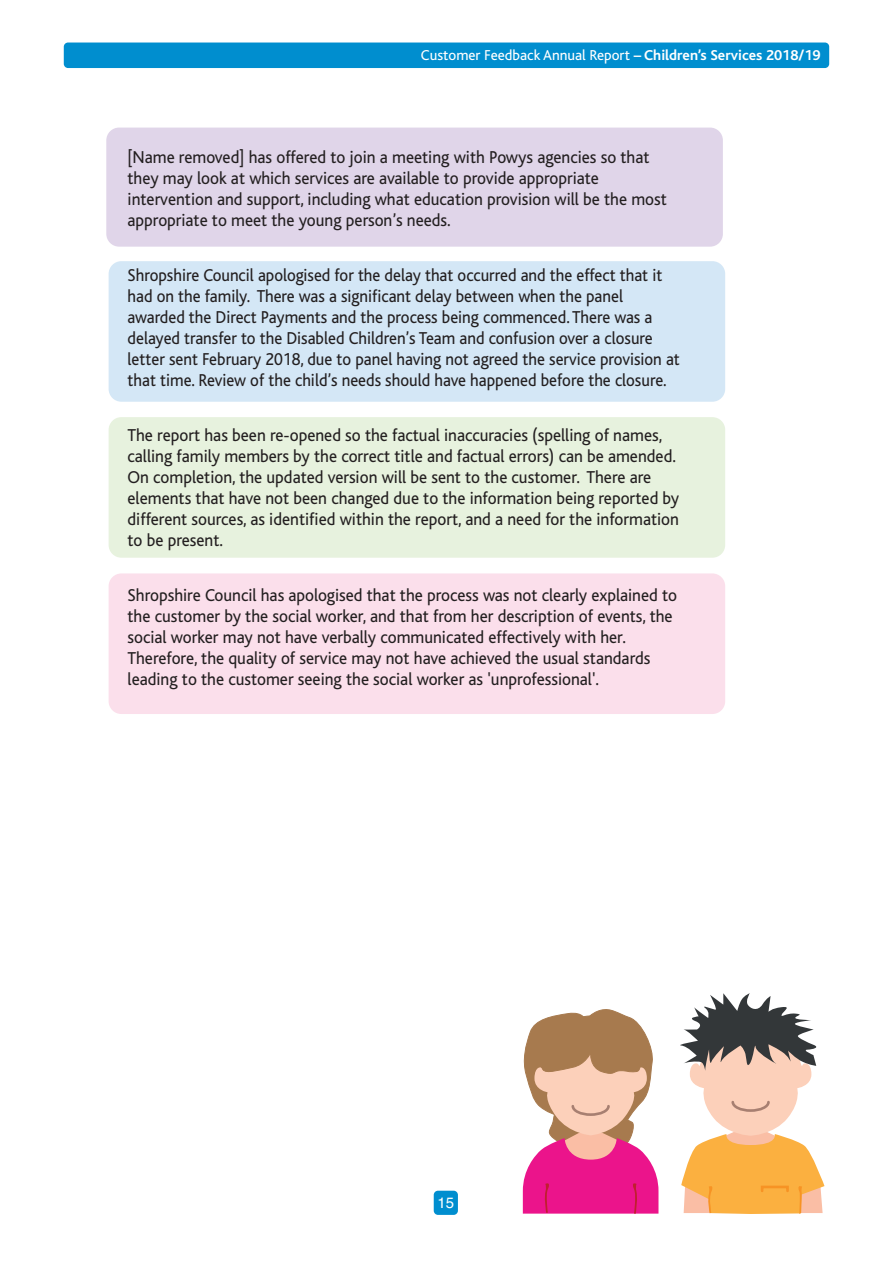
<style>
.page{position:relative;width:893px;height:1263px;background:#fff}
.page>*{position:absolute;margin:0;border:0;box-sizing:border-box;transform-origin:0 0}
.t1{font:18px/21px "Bliss";color:#231f20;scale:.95 1}
.t2{font:18px/21px "Bliss";color:#231f20;scale:.93 1}
.t3{font:15px "Bliss";color:#fff}
.t4{font:15px "Helvetica";color:#fff}
.s1{font-weight:700}
</style>
<div class="page">
<svg style="left:680px;top:993px;width:144px;height:221px"></svg>
<svg style="left:523px;top:1009px;width:135px;height:205px"></svg>
<div style="left:64px;top:43px;width:765px;height:25px;background:#008ecf;border-radius:4px"></div>
<div style="left:434px;top:1191px;width:24px;height:24px;background:#008ecf;border-radius:4px"></div>
<div style="left:106px;top:128px;width:617px;height:119px;background:#e0d5e9;border-radius:13px"></div>
<div style="left:109px;top:261px;width:616px;height:141px;background:#d4e7f6;border-radius:13px"></div>
<div style="left:109px;top:417px;width:616px;height:141px;background:#e7f2de;border-radius:13px"></div>
<div style="left:109px;top:573px;width:616px;height:141px;background:#fbdfeb;border-radius:13px"></div>
<p class="t3" style="left:421px;top:50px;width:401px">Customer Feedback Annual Report <span class="s1">– Children’s Services 2018/19</span></p>
<p class="t1" style="left:128px;top:149px;width:569px">[Name removed] has offered to join a meeting with Powys agencies so that they may look at which services are available to provide appropriate intervention and support, including what education provision will be the most appropriate to meet the young person’s needs.</p>
<p class="t2" style="left:128px;top:267px;width:595px">Shropshire Council apologised for the delay that occurred and the effect that it had on the family. There was a significant delay between when the panel awarded the Direct Payments and the process being commenced. There was a delayed transfer to the Disabled Children’s Team and confusion over a closure letter sent February 2018, due to panel having not agreed the service provision at that time. Review of the child’s needs should have happened before the closure.</p>
<p class="t1" style="left:128px;top:427px;width:582px">The report has been re-opened so the factual inaccuracies (spelling of names, calling family members by the correct title and factual errors) can be amended.<br>On completion, the updated version will be sent to the customer. There are elements that have not been changed due to the information being reported by different sources, as identified within the report, and a need for the information to be present.</p>
<p class="t1" style="left:128px;top:587px;width:580px">Shropshire Council has apologised that the process was not clearly explained to the customer by the social worker, and that from her description of events, the social worker may not have verbally communicated effectively with her.<br>Therefore, the quality of service may not have achieved the usual standards leading to the customer seeing the social worker as 'unprofessional'.</p>
<p class="t4" style="left:437px;top:1194px;width:18px">15</p>
</div>
